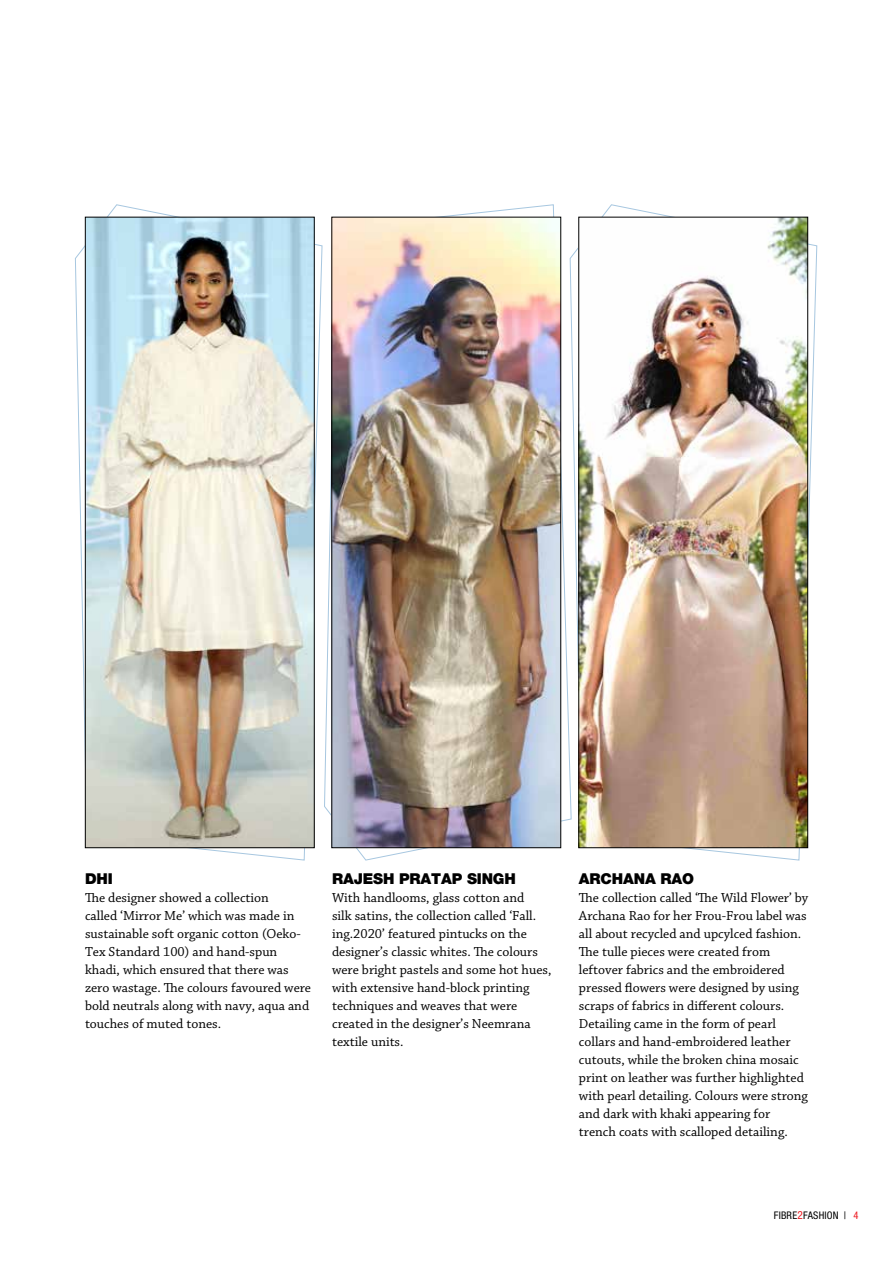
<style>
.page{position:relative;width:893px;height:1263px;background:#fff}
.page>*{position:absolute;margin:0;border:0;box-sizing:border-box;transform-origin:0 0}
.t1{font:900 15px "Helvetica Neue LT Pro";letter-spacing:-.01em;color:#000}
.t2{font:13.8px/18px "Chaparral Pro";color:#000}
.t3{font:condensed 10.5px "Helvetica Neue LT Pro";letter-spacing:.02em;color:#000}
.s1{font-size:11.25px;color:#ed1d24}
.s2{color:#ed1d24}
</style>
<div class="page">
<svg style="left:75px;top:204px;width:248px;height:657px"></svg>
<svg style="left:572px;top:204px;width:245px;height:657px"></svg>
<svg style="left:324px;top:204px;width:248px;height:657px"></svg>
<img style="left:87px;top:219px;width:226px;height:627px">
<div style="left:85px;top:217px;width:230px;height:631px;border:1px solid #000"></div>
<img style="left:333px;top:219px;width:226px;height:627px">
<div style="left:331px;top:217px;width:230px;height:631px;border:1px solid #000"></div>
<img style="left:580px;top:219px;width:226px;height:627px">
<div style="left:578px;top:217px;width:230px;height:631px;border:1px solid #000"></div>
<p class="t1" style="left:85px;top:869px;width:29px">DHI</p>
<p class="t2" style="left:85px;top:889px;width:228px">The designer showed a collection<br>called ‘Mirror Me’ which was made in sustainable soft organic cotton (Oeko-Tex Standard 100) and hand-spun khadi, which ensured that there was zero wastage. The colours favoured were bold neutrals along with navy, aqua and touches of muted tones.</p>
<p class="t1" style="left:332px;top:869px;width:185px">RAJESH PRATAP SINGH</p>
<p class="t2" style="left:332px;top:889px;width:221px">With handlooms, glass cotton and<br>silk satins, the collection called ‘Fall. ing.2020’ featured pintucks on the designer’s classic whites. The colours were bright pastels and some hot hues, with extensive hand-block printing techniques and weaves that were created in the designer’s Neemrana textile units.</p>
<p class="t1" style="left:579px;top:869px;width:117px">ARCHANA RAO</p>
<p class="t2" style="left:579px;top:889px;width:231px">The collection called ‘The Wild Flower’ by Archana Rao for her Frou-Frou label was all about recycled and upcylced fashion.<br>The tulle pieces were created from leftover fabrics and the embroidered pressed flowers were designed by using scraps of fabrics in different colours.<br>Detailing came in the form of pearl collars and hand-embroidered leather cutouts, while the broken china mosaic print on leather was further highlighted with pearl detailing. Colours were strong and dark with khaki appearing for trench coats with scalloped detailing.</p>
<p class="t3" style="left:774px;top:1209px;width:86px">FIBRE<span class="s1">2</span>FASHION | <span class="s2">4</span></p>
</div>
